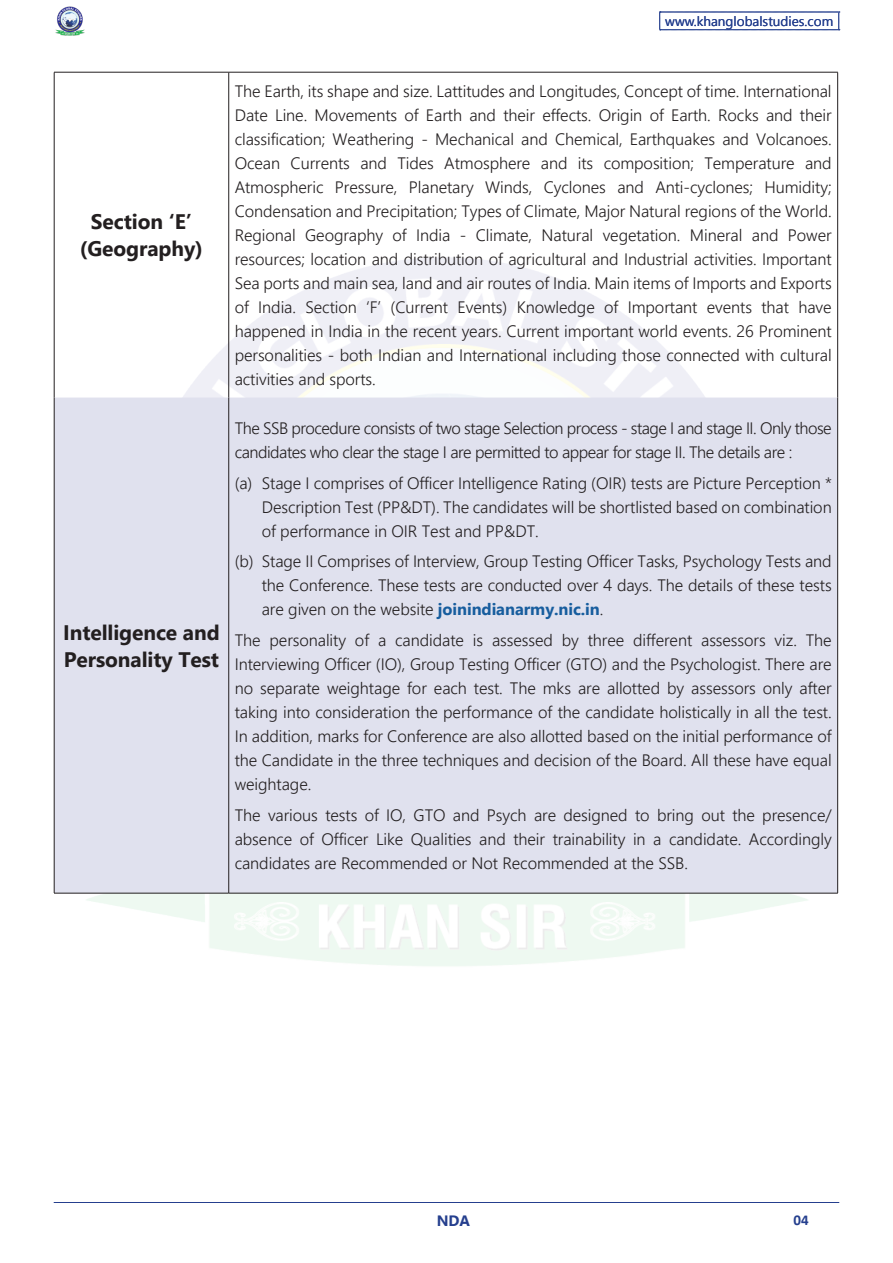
<style>
.page{position:relative;width:893px;height:1263px;background:#fff}
.page>*{position:absolute;margin:0;border:0;box-sizing:border-box;transform-origin:0 0}
.Sub_Main_Heading_Nir{font:700 21px/27px "Nirmala UI";letter-spacing:-.005em;color:#231f20;text-align:center}
.Body_Text_Calibari{font:300 16.5px/24px "Nirmala UI";letter-spacing:-.005em;color:#231f20;text-align:justify}
.Body_Text_Calibari-2{font:300 16.5px/24px "Nirmala UI";letter-spacing:-.03em;color:#231f20}
.t1{font:700 15px "Nirmala UI";color:#253f8e}
.t2{font:700 15px "Calibri";color:#253f8e}
.t3{font:13.5px "Nirmala UI";color:#253f8e}
.s1{font-weight:700;color:#175d9e}
</style>
<div class="page">
<img style="left:55px;top:6px;width:30px;height:30px">
<svg style="left:54px;top:1202px;width:785px;height:1px"></svg>
<svg style="left:659px;top:12px;width:181px;height:19px"></svg>
<div style="left:55px;top:398px;width:782px;height:495px;background:#e0e1ee"></div>
<hr style="left:54px;top:72px;width:1px;height:326px;background:#231f20">
<hr style="left:228px;top:72px;width:1px;height:326px;background:#231f20">
<hr style="left:837px;top:72px;width:1px;height:326px;background:#231f20">
<hr style="left:54px;top:398px;width:1px;height:495px;background:#231f20">
<hr style="left:228px;top:398px;width:1px;height:495px;background:#231f20">
<hr style="left:837px;top:398px;width:1px;height:495px;background:#231f20">
<hr style="left:54px;top:893px;width:175px;height:1px;background:#231f20">
<hr style="left:229px;top:893px;width:609px;height:1px;background:#231f20">
<hr style="left:54px;top:72px;width:175px;height:1px;background:#231f20">
<hr style="left:229px;top:72px;width:609px;height:1px;background:#231f20">
<p class="t3" style="left:665px;top:10px;width:170px">www.khanglobalstudies.com</p>
<p class="Sub_Main_Heading_Nir" style="left:80px;top:207px;width:125px">Section ‘E’ (Geography)</p>
<p class="Sub_Main_Heading_Nir" style="left:63px;top:617px;width:158px;text-align:left">Intelligence and<br>Personality Test</p>
<p class="Body_Text_Calibari" style="left:235px;top:78px;width:598px">The Earth, its shape and size. Lattitudes and Longitudes, Concept of time. International Date Line. Movements of Earth and their effects. Origin of Earth. Rocks and their classification; Weathering - Mechanical and Chemical, Earthquakes and Volcanoes.<br>Ocean Currents and Tides Atmosphere and its composition; Temperature and Atmospheric Pressure, Planetary Winds, Cyclones and Anti-cyclones; Humidity; Condensation and Precipitation; Types of Climate, Major Natural regions of the World.<br>Regional Geography of India - Climate, Natural vegetation. Mineral and Power resources; location and distribution of agricultural and Industrial activities. Important Sea ports and main sea, land and air routes of India. Main items of Imports and Exports of India. Section ‘F’ (Current Events) Knowledge of Important events that have happened in India in the recent years. Current important world events. 26 Prominent personalities - both Indian and International including those connected with cultural activities and sports.</p>
<p class="Body_Text_Calibari-2" style="left:235px;top:415px;width:598px">The SSB procedure consists of two stage Selection process - stage I and stage II. Only those candidates who clear the stage I are permitted to appear for stage II. The details are :</p>
<p class="Body_Text_Calibari" style="left:262px;top:470px;width:572px;text-indent:-27px">(a) Stage I comprises of Officer Intelligence Rating (OIR) tests are Picture Perception * Description Test (PP&amp;DT). The candidates will be shortlisted based on combination of performance in OIR Test and PP&amp;DT.</p>
<p class="Body_Text_Calibari" style="left:262px;top:548px;width:571px;text-indent:-27px">(b) Stage II Comprises of Interview, Group Testing Officer Tasks, Psychology Tests and the Conference. These tests are conducted over 4 days. The details of these tests are given on the website <span class="s1">joinindianarmy.nic.in</span>.</p>
<p class="Body_Text_Calibari" style="left:235px;top:627px;width:598px">The personality of a candidate is assessed by three different assessors viz. The Interviewing Officer (IO), Group Testing Officer (GTO) and the Psychologist. There are no separate weightage for each test. The mks are allotted by assessors only after taking into consideration the performance of the candidate holistically in all the test.<br>In addition, marks for Conference are also allotted based on the initial performance of the Candidate in the three techniques and decision of the Board. All these have equal weightage.</p>
<p class="Body_Text_Calibari" style="left:235px;top:802px;width:598px">The various tests of IO, GTO and Psych are designed to bring out the presence/ absence of Officer Like Qualities and their trainability in a candidate. Accordingly candidates are Recommended or Not Recommended at the SSB.</p>
<p class="t1" style="left:437px;top:1208px;width:35px">NDA</p>
<p class="t2" style="left:794px;top:1209px;width:17px">04</p>
</div>
